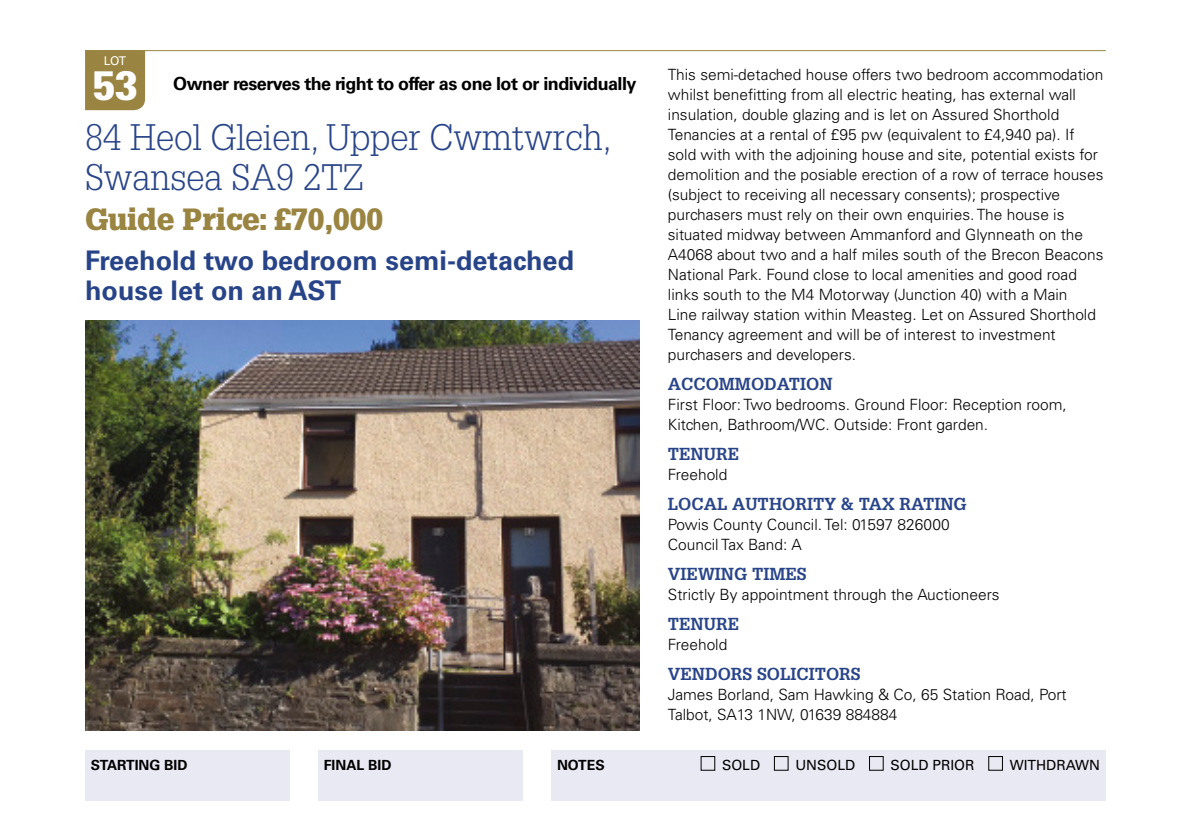
<style>
.page{position:relative;width:1189px;height:819px;background:#fff}
.page>*{position:absolute;margin:0;border:0;box-sizing:border-box;transform-origin:0 0}
.t1{font:900 40px "Glypha LT Std";color:#fff}
.t2{font:300 36px/40px "Glypha LT Std";color:#284488}
.t3{font:900 30px "Glypha LT Std";color:#9a8441}
.t4{font:700 27px/30px "Univers LT Std";color:#284488}
.t5{font:700 18px "Univers LT Std";letter-spacing:-.03em;color:#000}
.t6{font:700 17px "Glypha LT Std";color:#284488}
.t7{font:300 15.6px/20px "Univers LT Std";color:#000}
.t8{font:14px "Univers LT Std";color:#000}
.t9{font:700 14px "Univers LT Std";color:#000}
.t10{font:12px "Univers LT Std";color:#fff}
</style>
<div class="page">
<hr style="left:85px;top:50px;width:1021px;height:1px;background:#9a8441">
<div style="left:85px;top:750px;width:205px;height:50px;background:#e9e9f3"></div>
<div style="left:318px;top:750px;width:205px;height:50px;background:#e9e9f3"></div>
<div style="left:551px;top:750px;width:555px;height:50px;background:#e9e9f3"></div>
<div style="left:701px;top:756px;width:14px;height:14px;border:1px solid #000"></div>
<div style="left:774px;top:756px;width:14px;height:14px;border:1px solid #000"></div>
<div style="left:869px;top:756px;width:14px;height:14px;border:1px solid #000"></div>
<div style="left:85px;top:51px;width:60px;height:59px;background:#9a8441"></div>
<img style="left:85px;top:320px;width:554px;height:410px">
<p class="t10" style="left:104px;top:53px;width:24px">LOT</p>
<h1 class="t1" style="left:93px;top:62px;width:46px">53</h1>
<h2 class="t2" style="left:85px;top:118px;width:528px">84 Heol Gleien, Upper Cwmtwrch,<br>Swansea SA9 2TZ</h2>
<h3 class="t3" style="left:85px;top:201px;width:299px">Guide Price: £70,000</h3>
<h3 class="t4" style="left:85px;top:246px;width:490px">Freehold two bedroom semi-detached house let on an AST</h3>
<p class="t5" style="left:173px;top:73px;width:465px">Owner reserves the right to offer as one lot or individually</p>
<p class="t7" style="left:668px;top:65px;width:437px">This semi-detached house offers two bedroom accommodation whilst benefitting from all electric heating, has external wall insulation, double glazing and is let on Assured Shorthold Tenancies at a rental of £95 pw (equivalent to £4,940 pa). If sold with with the adjoining house and site, potential exists for demolition and the posiable erection of a row of terrace houses (subject to receiving all necessary consents); prospective purchasers must rely on their own enquiries. The house is situated midway between Ammanford and Glynneath on the A4068 about two and a half miles south of the Brecon Beacons National Park. Found close to local amenities and good road links south to the M4 Motorway (Junction 40) with a Main<br>Line railway station within Measteg. Let on Assured Shorthold Tenancy agreement and will be of interest to investment purchasers and developers.</p>
<p class="t6" style="left:668px;top:374px;width:166px">ACCOMMODATION</p>
<p class="t7" style="left:668px;top:395px;width:400px">First Floor: Two bedrooms. Ground Floor: Reception room,<br>Kitchen, Bathroom/WC. Outside: Front garden.</p>
<p class="t6" style="left:668px;top:444px;width:73px">TENURE</p>
<p class="t7" style="left:668px;top:465px;width:61px">Freehold</p>
<p class="t6" style="left:668px;top:494px;width:300px">LOCAL AUTHORITY &amp; TAX RATING</p>
<p class="t7" style="left:668px;top:515px;width:283px">Powis County Council. Tel: 01597 826000<br>Council Tax Band: A</p>
<p class="t6" style="left:668px;top:564px;width:140px">VIEWING TIMES</p>
<p class="t7" style="left:668px;top:585px;width:333px">Strictly By appointment through the Auctioneers</p>
<p class="t6" style="left:668px;top:614px;width:73px">TENURE</p>
<p class="t7" style="left:668px;top:635px;width:61px">Freehold</p>
<p class="t6" style="left:668px;top:664px;width:194px">VENDORS SOLICITORS</p>
<p class="t7" style="left:668px;top:685px;width:400px">James Borland, Sam Hawking &amp; Co, 65 Station Road, Port<br>Talbot, SA13 1NW, 01639 884884</p>
<p class="t9" style="left:91px;top:757px;width:98px">STARTING BID</p>
<p class="t9" style="left:324px;top:757px;width:69px">FINAL BID</p>
<p class="t9" style="left:557px;top:757px;width:49px">NOTES</p>
<p class="t8" style="left:722px;top:757px;width:40px">SOLD</p>
<p class="t8" style="left:795px;top:757px;width:61px">UNSOLD</p>
<p class="t8" style="left:890px;top:757px;width:86px">SOLD PRIOR</p>
<p class="t8" style="left:1009px;top:757px;width:92px">WITHDRAWN</p>
</div>
